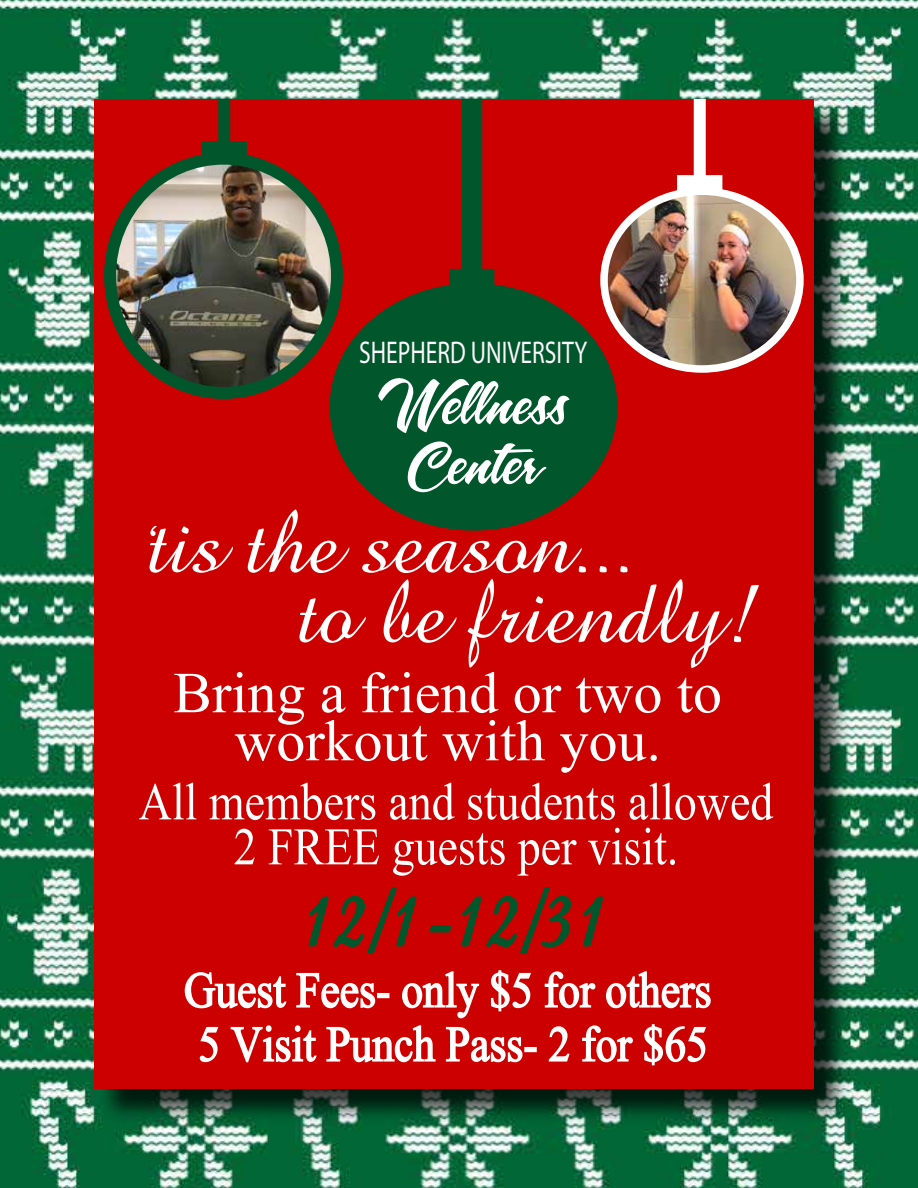
<style>
.page{position:relative;width:918px;height:1188px;background:#fff}
.page>*{position:absolute;margin:0;border:0;box-sizing:border-box;transform-origin:0 0}
.t1{font:90px "Amazone BT";color:#fff}
.t2{font:81px "Amazone BT";color:#02562c;scale:.9 1}
.t3{font:72px "Aparajita";color:#fff}
.t4{font:65.55px "Aparajita";color:#fff;scale:.87 1}
.t5{font:62.1px/54px "Aparajita";color:#fff;scale:.87 1}
.t6{font:60px/60px "A&S Snapper Script";color:#fff;text-align:center;scale:.95 1}
.t7{font:31.5px "Myriad Pro";color:#fcf7fc;scale:.75 1}
.s1{font-family:"Altitude"}
</style>
<div class="page">
<img style="left:0;top:0;width:918px;height:1188px">
<img style="left:92px;top:96px;width:764px;height:1035px">
<div style="left:94px;top:99px;width:720px;height:990px;background:#cd0000"></div>
<svg style="left:544px;top:971px;width:52px;height:38px"></svg>
<svg style="left:606px;top:971px;width:105px;height:38px"></svg>
<svg style="left:184px;top:970px;width:348px;height:93px"></svg>
<div style="left:524px;top:1047px;width:13px;height:5px;border:2px solid #fff"></div>
<svg style="left:548px;top:1026px;width:22px;height:36px"></svg>
<svg style="left:582px;top:1025px;width:51px;height:38px"></svg>
<svg style="left:644px;top:1024px;width:62px;height:42px"></svg>
<svg style="left:308px;top:887px;width:109px;height:67px"></svg>
<svg style="left:429px;top:925px;width:23px;height:8px"></svg>
<svg style="left:461px;top:887px;width:111px;height:67px"></svg>
<svg style="left:583px;top:896px;width:21px;height:51px"></svg>
<img style="left:604px;top:196px;width:196px;height:173px">
<div style="left:600px;top:187px;width:204px;height:186px;border:8px solid #fff;border-radius:50%"></div>
<div style="left:202px;top:141px;width:45px;height:18px;background:#02562c"></div>
<div style="left:218px;top:99px;width:12px;height:47px;background:#02562c"></div>
<div style="left:677px;top:175px;width:45px;height:18px;background:#fff"></div>
<div style="left:694px;top:99px;width:12px;height:78px;background:#fff"></div>
<div style="left:330px;top:284px;width:287px;height:246px;background:#02562c;border-radius:50%"></div>
<div style="left:449px;top:269px;width:45px;height:18px;background:#02562c"></div>
<div style="left:461px;top:99px;width:21px;height:171px;background:#02562c"></div>
<img style="left:110px;top:159px;width:227px;height:234px">
<div style="left:104px;top:153px;width:239px;height:246px;border:12px solid #02562c;border-radius:50%"></div>
<p class="t7" style="left:359px;top:333px;width:306px">SHEPHERD UNIVERSITY</p>
<p class="t6" style="left:378px;top:383px;width:198px">Wellness<br>Center</p>
<h1 class="t1" style="left:122px;top:491px;width:516px"><span class="s1">‘</span>tis the season...</h1>
<h1 class="t1" style="left:297px;top:561px;width:459px">to be friendly!</h1>
<p class="t3" style="left:173px;top:658px;width:550px">Bring a friend or two to</p>
<p class="t3" style="left:234px;top:706px;width:428px">workout with you.</p>
<p class="t4" style="left:139px;top:770px;width:731px">All members and students allowed</p>
<p class="t4" style="left:234px;top:815px;width:513px">2 FREE guests per visit.</p>
<h2 class="t2" style="left:300px;top:872px;width:344px">12/1-12/31</h2>
<p class="t5" style="left:184px;top:969px;width:608px">Guest Fees- only $5 for others<br>5 Visit Punch Pass- 2 for $65</p>
</div>
